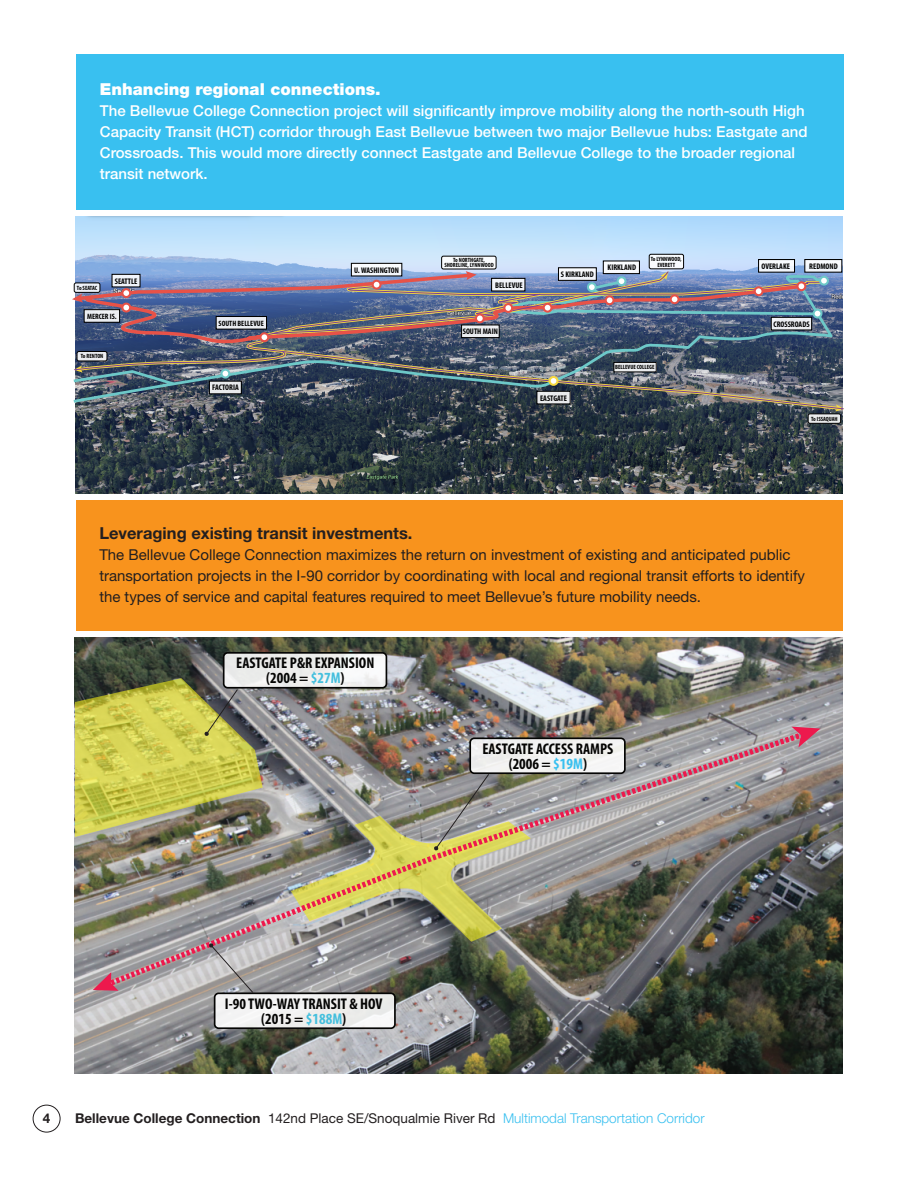
<style>
.page{position:relative;width:918px;height:1188px;background:#fff}
.page>*{position:absolute;margin:0;border:0;box-sizing:border-box;transform-origin:0 0}
.t1{font:700 16.5px "Helvetica Neue";color:#231f20}
.t2{font:900 16.5px "Helvetica Neue";color:#fff}
.t3{font:700 condensed 15.6px/15px "Myriad Pro";color:#050504;text-align:center}
.t4{font:500 15px/21px "Helvetica Neue";color:#fff}
.t5{font:15px/21px "Helvetica Neue";color:#231f20}
.t6{font:300 13.5px "Helvetica Neue";color:#39c0f0}
.t7{font:700 13.5px "Helvetica Neue";color:#231f20}
.t8{font:700 condensed 8.1px "Myriad Pro";color:#000}
.t9{font:700 condensed 7.8px "Myriad Pro";color:#000}
.t10{font:700 condensed 6.15px/5.6px "Myriad Pro";color:#000;text-align:center}
.t11{font:700 condensed 6.15px "Myriad Pro";letter-spacing:-.025em;color:#000}
.s1{color:#44bfdd}
.s2{color:#39c0f0}
.s3{font-weight:700;color:#231f20}
.s4{font-weight:400;color:#231f20}
</style>
<div class="page">
<div style="left:33px;top:1105px;width:27px;height:27px;border:1px solid #231f20;border-radius:50%"></div>
<div style="left:76px;top:54px;width:767px;height:156px;background:#39c0f0"></div>
<div style="left:76px;top:500px;width:766px;height:131px;background:#f8931d"></div>
<img style="left:76px;top:217px;width:766px;height:277px">
<svg style="left:73px;top:271px;width:197px;height:134px"></svg>
<svg style="left:72px;top:293px;width:11px;height:10px"></svg>
<svg style="left:98px;top:492px;width:53px;height:2px"></svg>
<img style="left:83px;top:272px;width:187px;height:73px">
<img style="left:230px;top:308px;width:613px;height:101px">
<svg style="left:835px;top:404px;width:9px;height:8px"></svg>
<img style="left:73px;top:348px;width:227px;height:39px">
<div style="left:122px;top:304px;width:8px;height:7px;background:#fff;border-radius:50%"></div>
<div style="left:121px;top:303px;width:10px;height:9px;border:2px solid #e75248;border-radius:50%"></div>
<div style="left:122px;top:289px;width:8px;height:8px;background:#fff;border-radius:50%"></div>
<div style="left:121px;top:288px;width:10px;height:10px;border:2px solid #e75248;border-radius:50%"></div>
<div style="left:260px;top:333px;width:8px;height:8px;background:#fff;border-radius:50%"></div>
<div style="left:259px;top:332px;width:10px;height:10px;border:2px solid #e75248;border-radius:50%"></div>
<div style="left:550px;top:377px;width:7px;height:8px;background:#fff;border-radius:50%"></div>
<div style="left:549px;top:376px;width:9px;height:10px;border:2px solid #f7d941;border-radius:50%"></div>
<div style="left:221px;top:370px;width:8px;height:8px;background:#fff;border-radius:50%"></div>
<div style="left:220px;top:369px;width:10px;height:10px;border:2px solid #6dc8c8;border-radius:50%"></div>
<svg style="left:111px;top:273px;width:30px;height:15px"></svg>
<div style="left:216px;top:316px;width:51px;height:13px;background:#eaecf1"></div>
<div style="left:216px;top:316px;width:51px;height:14px;border:1px solid #000"></div>
<div style="left:537px;top:391px;width:33px;height:13px;background:#e8eaeb"></div>
<div style="left:536px;top:391px;width:35px;height:13px;border:1px solid #000"></div>
<img style="left:270px;top:259px;width:573px;height:77px">
<div style="left:603px;top:261px;width:36px;height:13px;background:#fff"></div>
<div style="left:603px;top:260px;width:37px;height:14px;border:1px solid #000"></div>
<div style="left:462px;top:325px;width:37px;height:13px;background:#eceef0"></div>
<div style="left:461px;top:324px;width:39px;height:14px;border:1px solid #000"></div>
<div style="left:771px;top:317px;width:41px;height:13px;background:#ecedf1"></div>
<div style="left:771px;top:317px;width:41px;height:13px;border:1px solid #000"></div>
<div style="left:209px;top:381px;width:32px;height:13px;background:#e9eaec"></div>
<div style="left:209px;top:381px;width:33px;height:13px;border:1px solid #000"></div>
<div style="left:84px;top:310px;width:36px;height:12px;background:#ebeef2"></div>
<div style="left:84px;top:309px;width:36px;height:14px;border:1px solid #000"></div>
<div style="left:558px;top:268px;width:38px;height:12px;background:#f5f7fb"></div>
<div style="left:558px;top:267px;width:39px;height:14px;border:1px solid #000"></div>
<div style="left:614px;top:362px;width:42px;height:10px;background:#e8eaec"></div>
<div style="left:614px;top:362px;width:43px;height:10px;border:1px solid #000"></div>
<div style="left:808px;top:414px;width:33px;height:9px;background:#e9ebec;border-radius:2px"></div>
<div style="left:808px;top:413px;width:33px;height:11px;border:1px solid #000;border-radius:2px"></div>
<div style="left:77px;top:352px;width:30px;height:9px;background:#eaecef;border-radius:2px"></div>
<div style="left:77px;top:351px;width:30px;height:10px;border:1px solid #000;border-radius:2px"></div>
<div style="left:649px;top:254px;width:35px;height:15px;background:#fff;border-radius:2px"></div>
<div style="left:649px;top:254px;width:35px;height:15px;border:1px solid #000;border-radius:2px"></div>
<div style="left:442px;top:256px;width:54px;height:13px;background:#fff;border-radius:2px"></div>
<div style="left:441px;top:256px;width:55px;height:13px;border:1px solid #000;border-radius:2px"></div>
<div style="left:74px;top:283px;width:26px;height:9px;background:#edf1f8;border-radius:2px"></div>
<div style="left:74px;top:283px;width:26px;height:10px;border:1px solid #000;border-radius:2px"></div>
<img style="left:75px;top:638px;width:767px;height:436px">
<div style="left:224px;top:653px;width:162px;height:35px;background:linear-gradient(to right,#e8e8e6,#f7f7f8);border-radius:4px"></div>
<div style="left:223px;top:652px;width:164px;height:37px;border:2px solid #050504;border-radius:4px"></div>
<div style="left:215px;top:993px;width:180px;height:35px;background:#f2f2f2;border-radius:4px"></div>
<div style="left:214px;top:992px;width:182px;height:37px;border:2px solid #050504;border-radius:4px"></div>
<img style="left:104px;top:729px;width:703px;height:261px">
<svg style="left:93px;top:972px;width:25px;height:19px"></svg>
<svg style="left:791px;top:727px;width:29px;height:20px"></svg>
<img style="left:75px;top:678px;width:188px;height:159px">
<img style="left:291px;top:773px;width:240px;height:169px">
<svg style="left:209px;top:943px;width:45px;height:51px"></svg>
<p class="t2" style="left:100px;top:79px;width:282px">Enhancing regional connections.</p>
<p class="t4" style="left:100px;top:100px;width:709px">The Bellevue College Connection project will significantly improve mobility along the north-south High Capacity Transit (HCT) corridor through East Bellevue between two major Bellevue hubs: Eastgate and Crossroads. This would more directly connect Eastgate and Bellevue College to the broader regional transit network.</p>
<p class="t11" style="left:77px;top:284px;width:22px">To SEATAC</p>
<p class="t8" style="left:115px;top:276px;width:24px">SEATTLE</p>
<p class="t9" style="left:87px;top:312px;width:31px">MERCER IS.</p>
<p class="t10" style="left:81px;top:354px;width:24px">To RENTON</p>
<p class="t9" style="left:219px;top:318px;width:47px">SOUTH BELLEVUE</p>
<p class="t8" style="left:212px;top:383px;width:28px">FACTORIA</p>
<p class="t8" style="left:354px;top:265px;width:46px">U. WASHINGTON</p>
<p class="t10" style="left:444px;top:257px;width:51px">To NORTHGATE,<br>SHORELINE, LYNNWOOD</p>
<p class="t8" style="left:495px;top:280px;width:29px">BELLEVUE</p>
<p class="t8" style="left:463px;top:326px;width:37px">SOUTH MAIN</p>
<p class="t8" style="left:561px;top:269px;width:34px">S KIRKLAND</p>
<p class="t10" style="left:651px;top:256px;width:32px">To LYNNWOOD,<br>EVERETT</p>
<p class="t8" style="left:608px;top:263px;width:30px">KIRKLAND</p>
<p class="t8" style="left:761px;top:261px;width:30px">OVERLAKE</p>
<p class="t8" style="left:809px;top:261px;width:30px">REDMOND</p>
<p class="t8" style="left:540px;top:393px;width:28px">EASTGATE</p>
<p class="t10" style="left:615px;top:364px;width:41px">BELLEVUE COLLEGE</p>
<p class="t8" style="left:774px;top:319px;width:38px">CROSSROADS</p>
<p class="t10" style="left:811px;top:416px;width:28px">To ISSAQUAH</p>
<p class="t1" style="left:99px;top:523px;width:315px">Leveraging existing transit investments.</p>
<p class="t5" style="left:99px;top:544px;width:707px">The Bellevue College Connection maximizes the return on investment of existing and anticipated public transportation projects in the I-90 corridor by coordinating with local and regional transit efforts to identify the types of service and capital features required to meet Bellevue’s future mobility needs.</p>
<p class="t3" style="left:236px;top:655px;width:140px">EASTGATE P&amp;R EXPANSION (2004 = <span class="s1">$27M</span>)</p>
<p class="t3" style="left:225px;top:996px;width:159px">I-90 TWO-WAY TRANSIT &amp; HOV (2015 = <span class="s1">$188M</span>)</p>
<p class="t3" style="left:482px;top:741px;width:132px">EASTGATE ACCESS RAMPS (2006 = <span class="s2">$19M</span>)</p>
<p class="t7" style="left:43px;top:1110px;width:9px">4</p>
<p class="t6" style="left:75px;top:1110px;width:631px"><span class="s3">Bellevue College Connection</span> <span class="s4">142nd Place SE/Snoqualmie River Rd</span> Multimodal Transportation Corridor</p>
</div>
